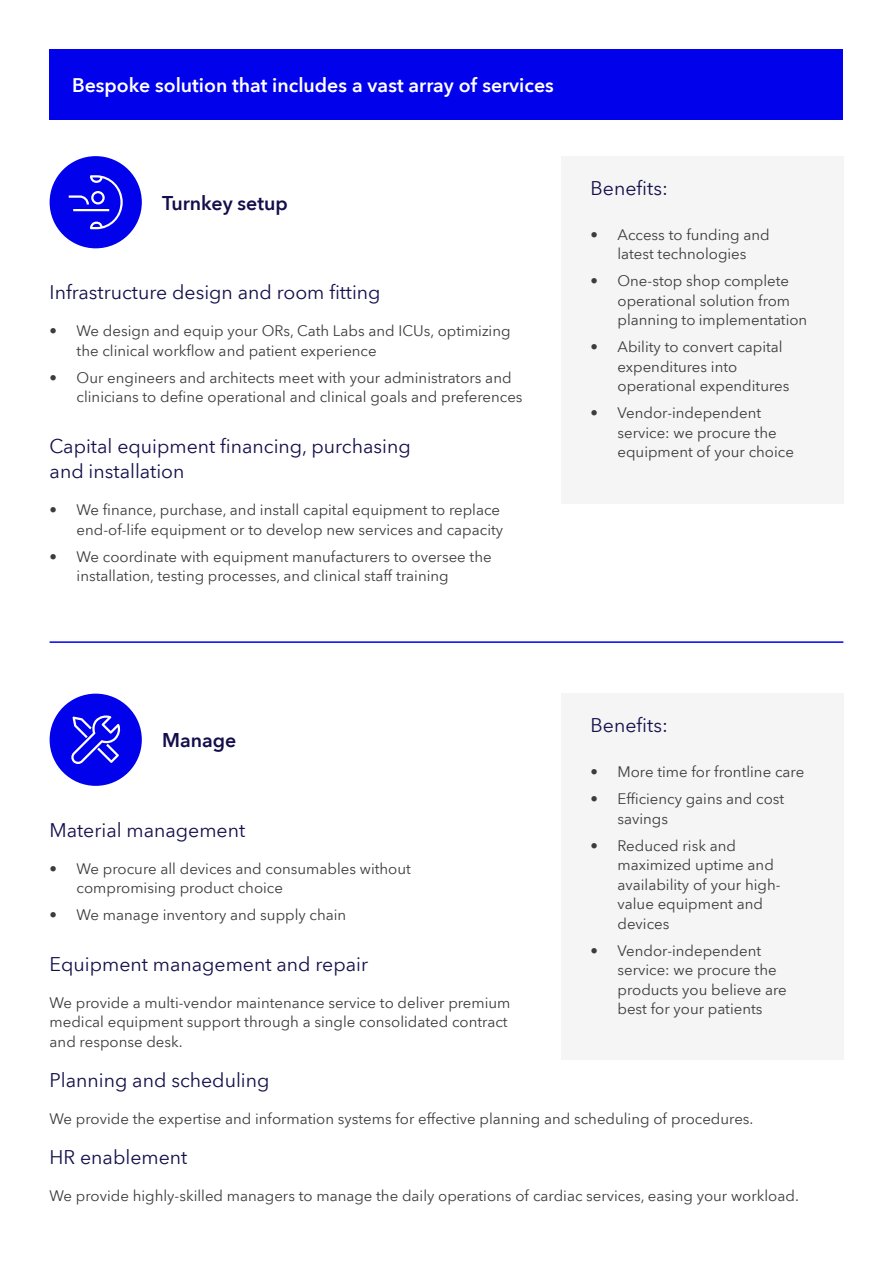
<style>
.page{position:relative;width:893px;height:1263px;background:#fff}
.page>*{position:absolute;margin:0;border:0;box-sizing:border-box;transform-origin:0 0}
.t1{font:19.5px/25.3px "Avenir Next World";color:#140f4b}
.t2{font:600 19.5px "Avenir Next World";color:#fff}
.t3{font:600 19.5px "Avenir Next World";color:#140f4b}
.t4{font:15px/19.5px "Avenir Next World";color:#3c3c3c}
</style>
<div class="page">
<div style="left:50px;top:50px;width:793px;height:70px;background:#0101eb"></div>
<div style="left:50px;top:156px;width:92px;height:92px;background:#0101eb;border-radius:50%"></div>
<svg style="left:69px;top:175px;width:54px;height:54px"></svg>
<div style="left:561px;top:156px;width:282px;height:348px;background:#f5f5f5"></div>
<div style="left:561px;top:694px;width:282px;height:366px;background:#f5f5f5"></div>
<div style="left:50px;top:694px;width:92px;height:92px;background:#0101eb;border-radius:50%"></div>
<svg style="left:71px;top:715px;width:50px;height:49px"></svg>
<hr style="left:50px;top:641px;width:793px;height:2px;background:#0101eb">
<h1 class="t2" style="left:72px;top:74px;width:483px">Bespoke solution that includes a vast array of services</h1>
<h1 class="t3" style="left:162px;top:191px;width:127px">Turnkey setup</h1>
<h1 class="t1" style="left:50px;top:280px;width:332px">Infrastructure design and room fitting</h1>
<p class="t4" style="left:77px;top:321px;width:435px;text-indent:-27px">• We design and equip your ORs, Cath Labs and ICUs, optimizing the clinical workflow and patient experience</p>
<p class="t4" style="left:77px;top:368px;width:447px;text-indent:-27px">• Our engineers and architects meet with your administrators and clinicians to define operational and clinical goals and preferences</p>
<h1 class="t1" style="left:50px;top:434px;width:363px">Capital equipment financing, purchasing and installation</h1>
<p class="t4" style="left:50px;top:500px;width:455px;text-align:right">• We finance, purchase, and install capital equipment to replace end-of-life equipment or to develop new services and capacity</p>
<p class="t4" style="left:77px;top:547px;width:417px;text-indent:-27px">• We coordinate with equipment manufacturers to oversee the installation, testing processes, and clinical staff training</p>
<h1 class="t1" style="left:590px;top:176px;width:79px">Benefits:</h1>
<p class="t4" style="left:590px;top:225px;width:181px;text-align:center">• Access to funding and latest technologies</p>
<p class="t4" style="left:617px;top:271px;width:191px;text-indent:-27px">• One-stop shop complete operational solution from planning to implementation</p>
<p class="t4" style="left:617px;top:337px;width:173px;text-indent:-27px">• Ability to convert capital expenditures into operational expenditures</p>
<p class="t4" style="left:617px;top:403px;width:178px;text-indent:-27px">• Vendor-independent service: we procure the equipment of your choice</p>
<h1 class="t3" style="left:162px;top:729px;width:76px">Manage</h1>
<h1 class="t1" style="left:50px;top:817px;width:197px">Material management</h1>
<p class="t4" style="left:77px;top:859px;width:336px;text-indent:-27px">• We procure all devices and consumables without compromising product choice</p>
<p class="t4" style="left:50px;top:905px;width:298px">• We manage inventory and supply chain</p>
<h1 class="t1" style="left:50px;top:951px;width:320px">Equipment management and repair</h1>
<p class="t4" style="left:50px;top:993px;width:462px">We provide a multi-vendor maintenance service to deliver premium medical equipment support through a single consolidated contract and response desk.</p>
<h1 class="t1" style="left:50px;top:1068px;width:221px">Planning and scheduling</h1>
<h1 class="t1" style="left:590px;top:713px;width:79px">Benefits:</h1>
<p class="t4" style="left:590px;top:762px;width:215px">• More time for frontline care</p>
<p class="t4" style="left:617px;top:789px;width:168px;text-indent:-27px">• Efficiency gains and cost savings</p>
<p class="t4" style="left:617px;top:836px;width:165px;text-indent:-27px">• Reduced risk and maximized uptime and availability of your high&shy;value equipment and devices</p>
<p class="t4" style="left:617px;top:941px;width:171px;text-indent:-27px">• Vendor-independent service: we procure the products you believe are best for your patients</p>
<p class="t4" style="left:50px;top:1109px;width:705px">We provide the expertise and information systems for effective planning and scheduling of procedures.</p>
<h1 class="t1" style="left:50px;top:1145px;width:139px">HR enablement</h1>
<p class="t4" style="left:50px;top:1186px;width:751px">We provide highly-skilled managers to manage the daily operations of cardiac services, easing your workload.</p>
</div>
